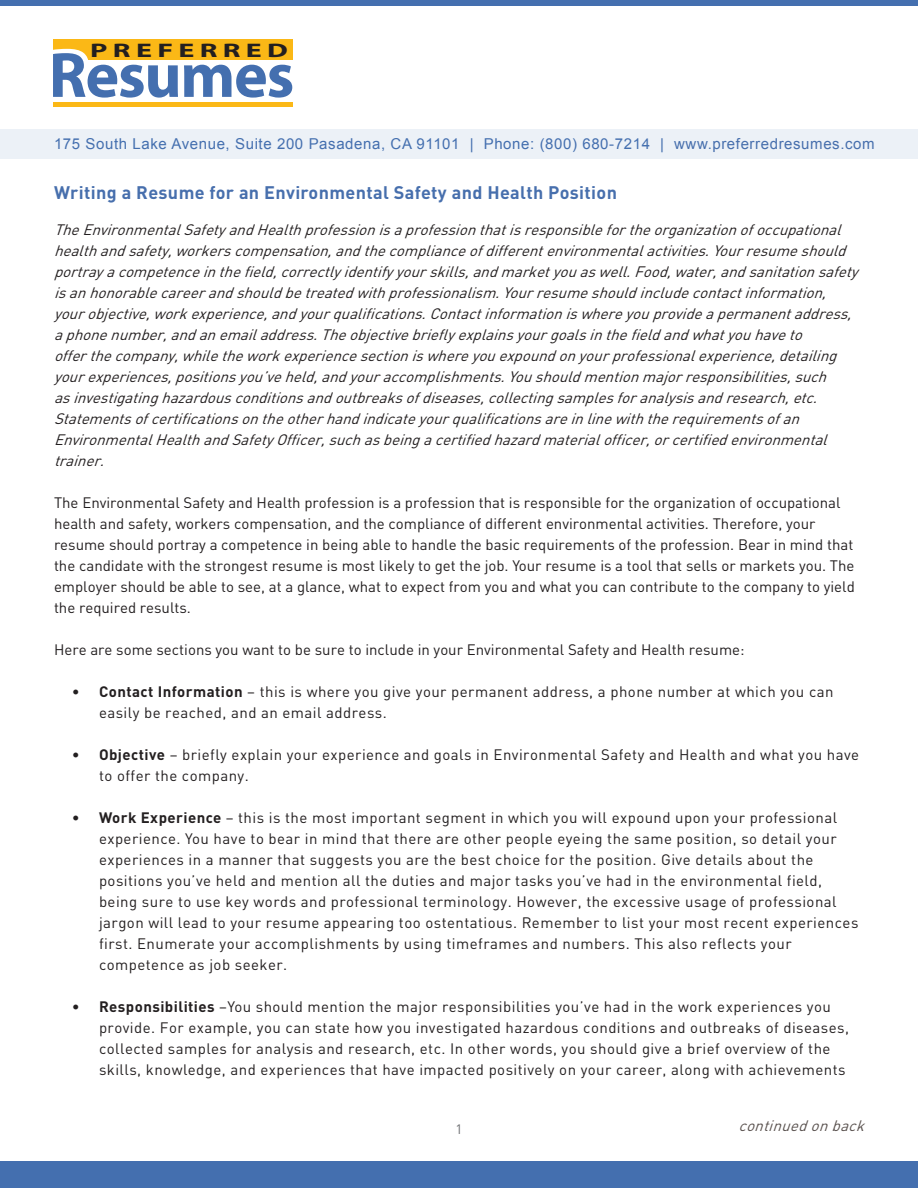
<style>
.page{position:relative;width:918px;height:1188px;background:#fff}
.page>*{position:absolute;margin:0;border:0;box-sizing:border-box;transform-origin:0 0}
.t1{font:700 64.5px "Myriad Pro";letter-spacing:-.02em;color:#446faf}
.t2{font:700 19.65px "Myriad Pro";letter-spacing:.18em;color:#231f20;scale:1.52 1}
.headline{font:700 18px "DIN";letter-spacing:.02em;color:#476fad}
.Bullet{font:15px/21px "DIN";letter-spacing:.03em;color:#231f20}
.body_text{font:italic 15px/21px "DIN";color:#231f20}
.body_text-2{font:15px/21px "DIN";color:#231f20}
.body_text-3{font:15px "Arial";letter-spacing:.04em;color:#446faf}
.body_text-4{font:italic 15px "DIN";color:#59514e}
.t3{font:700 15px "DIN";color:#231f20}
.s1{font-size:69.75px;color:#fff}
.s2{color:#476fad}
.s3{font-weight:700}
</style>
<div class="page">
<div style="left:0;top:1161px;width:918px;height:27px;background:#446faf"></div>
<div style="left:0;top:0;width:918px;height:6px;background:#446faf"></div>
<div style="left:0;top:129px;width:918px;height:30px;background:#ecf1f7"></div>
<div style="left:53px;top:39px;width:240px;height:21px;background:#fbb816"></div>
<svg style="left:53px;top:48px;width:35px;height:12px"></svg>
<div style="left:53px;top:102px;width:240px;height:5px;background:#fbb816"></div>
<p class="t2" style="left:90px;top:37px;width:132px">PREFERRED</p>
<p class="t1" style="left:48px;top:33px;width:247px"><span class="s1">R</span>esumes</p>
<p class="body_text-3" style="left:54px;top:134px;width:822px">175 South Lake Avenue, Suite 200 Pasadena, CA 91101 | Phone: (800) 680-7214 | <span class="s2">www.preferredresumes.com</span></p>
<p class="headline" style="left:54px;top:180px;width:565px">Writing a Resume for an Environmental Safety and Health Position</p>
<p class="body_text" style="left:54px;top:219px;width:811px">TheEnvironmentalSafetyandHealthprofessionisaprofessionthatisresponsiblefortheorganizationofoccupational healthandsafety,workerscompensation,andthecomplianceofdifferentenvironmentalactivities.Yourresumeshould portrayacompetenceinthefield,correctlyidentifyyourskills,andmarketyouaswell.Food,water,andsanitationsafety isanhonorablecareerandshouldbetreatedwithprofessionalism.Yourresumeshouldincludecontactinformation, yourobjective,workexperience,andyourqualifications.Contactinformationiswhereyouprovideapermanentaddress, aphonenumber,andanemailaddress.Theobjectivebrieflyexplainsyourgoalsinthefieldandwhatyouhaveto offerthecompany,whiletheworkexperiencesectioniswhereyouexpoundonyourprofessionalexperience,detailing yourexperiences,positionsyou’veheld,andyouraccomplishments.Youshouldmentionmajorresponsibilities,such asinvestigatinghazardousconditionsandoutbreaksofdiseases,collectingsamplesforanalysisandresearch,etc.<br>Statementsofcertificationsontheotherhandindicateyourqualificationsareinlinewiththerequirementsofan EnvironmentalHealthandSafetyOfficer,suchasbeingacertifiedhazardmaterialofficer,orcertifiedenvironmental trainer.</p>
<p class="body_text-2" style="left:54px;top:492px;width:802px">The Environmental Safety and Health profession is a profession that is responsible for the organization of occupational health and safety, workers compensation, and the compliance of different environmental activities. Therefore, your resume should portray a competence in being able to handle the basic requirements of the profession. Bear in mind that the candidate with the strongest resume is most likely to get the job. Your resume is a tool that sells or markets you. The employer should be able to see, at a glance, what to expect from you and what you can contribute to the company to yield the required results.</p>
<p class="body_text-2" style="left:54px;top:639px;width:692px">Here are some sections you want to be sure to include in your Environmental Safety and Health resume:</p>
<p class="Bullet" style="left:99px;top:681px;width:736px"><span class="s3">Contact Information</span> – this is where you give your permanent address, a phone number at which you can easily be reached, and an email address.</p>
<p class="Bullet" style="left:99px;top:744px;width:762px"><span class="s3">Objective</span> – briefly explain your experience and goals in Environmental Safety and Health and what you have to offer the company.</p>
<p class="Bullet" style="left:99px;top:807px;width:761px"><span class="s3">Work Experience</span> – this is the most important segment in which you will expound upon your professional experience. You have to bear in mind that there are other people eyeing the same position, so detail your experiences in a manner that suggests you are the best choice for the position. Give details about the positions you’ve held and mention all the duties and major tasks you’ve had in the environmental field, being sure to use key words and professional terminology. However, the excessive usage of professional jargon will lead to your resume appearing too ostentatious. Remember to list your most recent experiences first. Enumerate your accomplishments by using timeframes and numbers. This also reflects your competence as job seeker.</p>
<p class="Bullet" style="left:99px;top:996px;width:752px"><span class="s3">Responsibilities</span> –You should mention the major responsibilities you’ve had in the work experiences you provide. For example, you can state how you investigated hazardous conditions and outbreaks of diseases, collected samples for analysis and research, etc. In other words, you should give a brief overview of the skills, knowledge, and experiences that have impacted positively on your career, along with achievements</p>
<p class="t3" style="left:72px;top:682px;width:9px">•</p>
<p class="t3" style="left:72px;top:745px;width:9px">•</p>
<p class="t3" style="left:72px;top:808px;width:9px">•</p>
<p class="t3" style="left:72px;top:997px;width:9px">•</p>
<p class="body_text-4" style="left:738px;top:1116px;width:133px">continuedonback</p>
</div>
